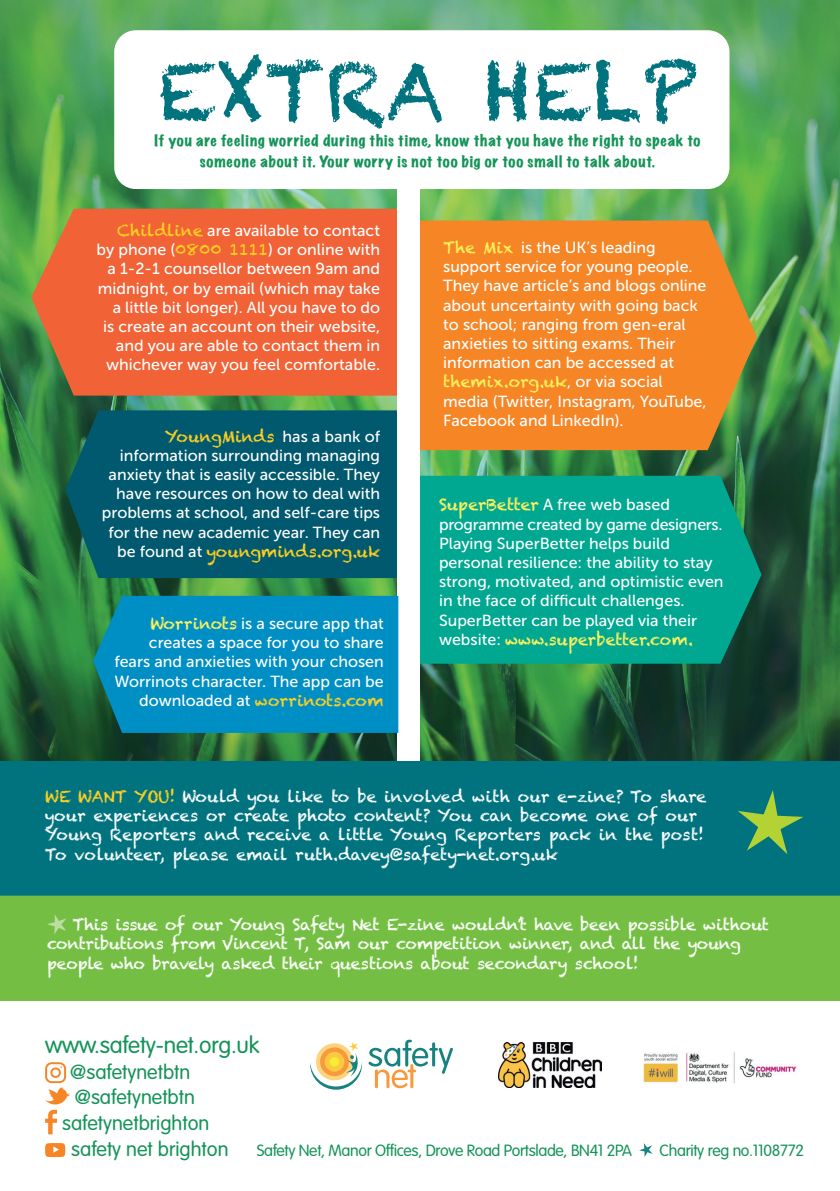
<style>
.page{position:relative;width:840px;height:1191px;background:#fff}
.page>*{position:absolute;margin:0;border:0;box-sizing:border-box;transform-origin:0 0}
.t1{font:78.8px "Chalkduster";color:#00737e}
.t2{font:300 23.2px "VAG Rounded Std";letter-spacing:-.01em;color:#149358}
.t3{font:300 20.2px "VAG Rounded Std";color:#149358}
.t4{font:16px/19.2px "Museo Sans 500";color:#fff;text-align:right}
.t5{font:16px/19.2px "Chalkduster";letter-spacing:-.01em;color:#fff}
.t6{font:16px "Chalkduster";color:#ffd121}
.t7{font:300 16px "VAG Rounded Std";letter-spacing:-.02em;color:#149358}
.t8{font:16px "Chalkduster";color:#fff35d}
.t9{font:expanded 14.4px "Marker Felt";letter-spacing:.06em;color:#149358}
.s1{font-family:"Chalkduster";color:#ffd121}
.s2{font-family:"Museo Sans 500";color:#fff}
.s3{font-family:"Chalkduster";color:#fff35d}
.s4{color:#ffd121}
</style>
<div class="page">
<svg style="left:45px;top:1062px;width:25px;height:72px"></svg>
<svg style="left:45px;top:1143px;width:20px;height:14px"></svg>
<img style="left:0;top:0;width:839px;height:761px">
<div style="left:114px;top:30px;width:615px;height:159px;background:#fff;border-radius:22px"></div>
<div style="left:31px;top:209px;width:366px;height:186px;background:#f16236"></div>
<div style="left:65px;top:410px;width:332px;height:168px;background:#00596e"></div>
<svg style="left:420px;top:220px;width:336px;height:230px;background:#e88627"></svg>
<div style="left:420px;top:476px;width:341px;height:187px;background:#00a892"></div>
<div style="left:397px;top:186px;width:23px;height:721px;background:#fff"></div>
<img style="left:498px;top:1042px;width:103px;height:45px">
<img style="left:643px;top:1052px;width:154px;height:32px">
<svg style="left:639px;top:1143px;width:13px;height:14px"></svg>
<div style="left:0;top:893px;width:839px;height:108px;background:#74bf43"></div>
<svg style="left:368px;top:1039px;width:84px;height:49px"></svg>
<svg style="left:310px;top:1042px;width:52px;height:47px"></svg>
<div style="left:0;top:761px;width:839px;height:134px;background:#00737e"></div>
<svg style="left:47px;top:914px;width:19px;height:20px"></svg>
<svg style="left:737px;top:790px;width:66px;height:64px;background:#328d68"></svg>
<div style="left:93px;top:596px;width:305px;height:137px;background:#008fc5"></div>
<h1 class="t1" style="left:158px;top:46px;width:541px">EXTRA HELP</h1>
<p class="t9" style="left:200px;top:150px;width:456px">someone about it. Your worry is not too big or too small to talk about.</p>
<p class="t9" style="left:154px;top:129px;width:547px">If you are feeling worried during this time, know that you have the right to speak to</p>
<p class="t4" style="left:96px;top:221px;width:285px"><span class="s1">Childline</span> are available to contact by phone (<span class="s1">0800 1111</span>) or online with a 1-2-1 counsellor between 9am and midnight, or by email (which may take a little bit longer). All you have to do<br>is create an account on their website, and you are able to contact them in whichever way you feel comfortable.</p>
<p class="t6" style="left:165px;top:427px;width:217px">YoungMinds <span class="s2">has a bank of</span></p>
<p class="t4" style="left:102px;top:446px;width:280px">information surrounding managing anxiety that is easily accessible. They have resources on how to deal with problems at school, and self-care tips for the new academic year. They can</p>
<p class="t6" style="left:117px;top:542px;width:264px"><span class="s2">be found at</span> youngminds.org.uk</p>
<p class="t4" style="left:114px;top:614px;width:271px"><span class="s3">Worrinots</span> is a secure app that creates a space for you to share fears and anxieties with your chosen Worrinots character. The app can be</p>
<p class="t6" style="left:139px;top:691px;width:246px"><span class="s2">downloaded at</span> worrinots.com</p>
<p class="t4" style="left:443px;top:238px;width:265px;text-align:left"><span class="s3">The Mix</span> is the UK’s leading support service for young people.<br>They have article’s and blogs online about uncertainty with going back to school; ranging from gen-eral anxieties to sitting exams. Their information can be accessed at</p>
<p class="t8" style="left:443px;top:372px;width:221px">themix.org.uk<span class="s2">, or via social</span></p>
<p class="t4" style="left:443px;top:391px;width:265px;text-align:left">media (Twitter, Instagram, YouTube,<br>Facebook and LinkedIn).</p>
<p class="t4" style="left:439px;top:495px;width:286px;text-align:left"><span class="s3">SuperBetter</span> A free web based programme created by game designers.<br>Playing SuperBetter helps build personal resilience: the ability to stay strong, motivated, and optimistic even in the face of difficult challenges.<br>SuperBetter can be played via their</p>
<p class="t8" style="left:439px;top:630px;width:255px"><span class="s2">website:</span> www.superbetter.com.</p>
<p class="t5" style="left:45px;top:787px;width:662px"><span class="s4">WE WANT YOU!</span> Would you like to be involved with our e-zine? To share your experiences or create photo content? You can become one of our Young Reporters and receive a little Young Reporters pack in the post!<br>To volunteer, please email ruth.davey@safety-net.org.uk</p>
<p class="t5" style="left:47px;top:915px;width:723px;text-indent:25px">This issue of our Young Safety Net E-zine wouldn’t have been possible without contributions from Vincent T, Sam our competition winner, and all the young people who bravely asked their questions about secondary school!</p>
<h2 class="t2" style="left:45px;top:1032px;width:216px">www.safety-net.org.uk</h2>
<p class="t3" style="left:70px;top:1060px;width:121px">@safetynetbtn</p>
<p class="t3" style="left:75px;top:1085px;width:121px">@safetynetbtn</p>
<p class="t3" style="left:62px;top:1111px;width:149px">safetynetbrighton</p>
<p class="t3" style="left:71px;top:1137px;width:159px">safety net brighton</p>
<p class="t7" style="left:257px;top:1140px;width:376px">Safety Net, Manor Offices, Drove Road Portslade, BN41 2PA</p>
<p class="t7" style="left:659px;top:1140px;width:146px">Charity reg no.1108772</p>
</div>
